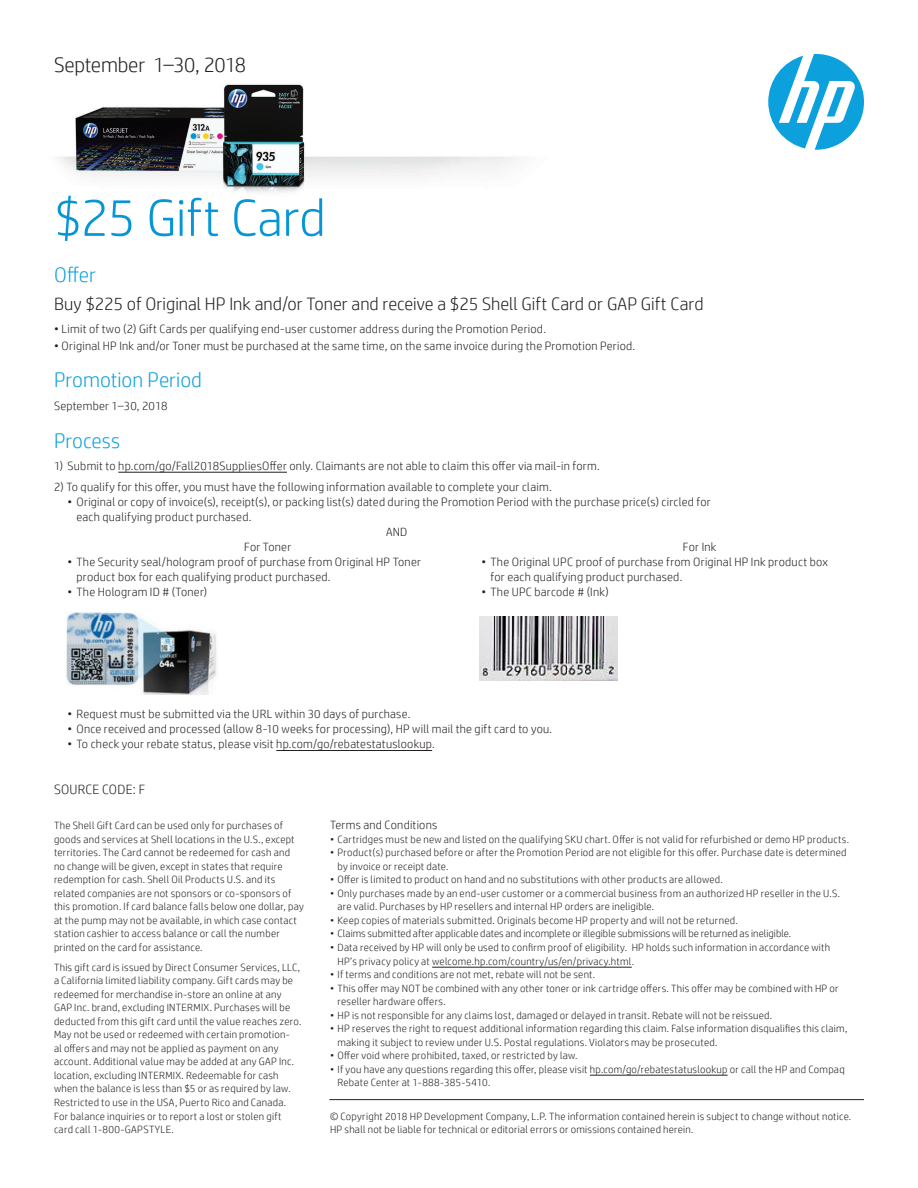
<style>
.page{position:relative;width:918px;height:1188px;background:#fff}
.page>*{position:absolute;margin:0;border:0;box-sizing:border-box;transform-origin:0 0}
.t1{font:300 52.35px "HP Simplified";letter-spacing:-.005em;color:#0696d7}
.t2{font:300 21px "HP Simplified";color:#0ca0dd}
.t3{font:300 21px "HP Simplified";letter-spacing:-.02em;color:#231f20}
.t4{font:300 18px "HP Simplified";letter-spacing:.005em;color:#231f20}
.t5{font:300 13.5px "HP Simplified";letter-spacing:.015em;color:#231f20}
.t6{font:300 12px/15px "HP Simplified";letter-spacing:.02em;color:#231f20}
.t7{font:300 10.5px/13.5px "HP Simplified";letter-spacing:.025em;color:#231f20}
.t8{font:300 10.5px "HP Simplified";letter-spacing:.005em;color:#231f20}
</style>
<div class="page">
<img style="left:59px;top:84px;width:458px;height:109px">
<hr style="left:118px;top:472px;width:169px;height:1px;background:#231f20">
<svg style="left:768px;top:54px;width:96px;height:96px"></svg>
<hr style="left:329px;top:1099px;width:535px;height:1px;background:#231f20">
<hr style="left:432px;top:967px;width:200px;height:1px;background:#231f20">
<hr style="left:590px;top:1075px;width:138px;height:1px;background:#231f20">
<hr style="left:276px;top:750px;width:156px;height:1px;background:#231f20">
<img style="left:480px;top:617px;width:138px;height:64px">
<img style="left:66px;top:611px;width:151px;height:83px">
<h2 class="t3" style="left:54px;top:53px;width:193px">September 1–30, 2018</h2>
<h1 class="t1" style="left:54px;top:188px;width:273px">$25 Gift Card</h1>
<h2 class="t2" style="left:54px;top:263px;width:44px">Offer</h2>
<h3 class="t4" style="left:54px;top:293px;width:651px">Buy $225 of Original HP Ink and/or Toner and receive a $25 Shell Gift Card or GAP Gift Card</h3>
<p class="t6" style="left:54px;top:321px;width:493px">• Limit of two (2) Gift Cards per qualifying end-user customer address during the Promotion Period.</p>
<p class="t6" style="left:54px;top:338px;width:583px">• Original HP Ink and/or Toner must be purchased at the same time, on the same invoice during the Promotion Period.</p>
<h2 class="t2" style="left:54px;top:368px;width:149px">Promotion Period</h2>
<p class="t6" style="left:54px;top:398px;width:115px">September 1–30, 2018</p>
<h2 class="t2" style="left:54px;top:429px;width:68px">Process</h2>
<p class="t6" style="left:54px;top:458px;width:547px">1) Submit to hp.com/go/Fall2018SuppliesOffer only. Claimants are not able to claim this offer via mail-in form.</p>
<p class="t6" style="left:54px;top:479px;width:499px">2) To qualify for this offer, you must have the following information available to complete your claim.</p>
<p class="t6" style="left:68px;top:494px;width:645px">• Original or copy of invoice(s), receipt(s), or packing list(s) dated during the Promotion Period with the purchase price(s) circled for</p>
<p class="t6" style="left:76px;top:509px;width:176px">each qualifying product purchased.</p>
<p class="t6" style="left:386px;top:524px;width:23px">AND</p>
<p class="t6" style="left:244px;top:540px;width:49px">For Toner</p>
<p class="t6" style="left:76px;top:555px;width:346px;text-indent:-9px">• The Security seal/hologram proof of purchase from Original HP Toner product box for each qualifying product purchased.</p>
<p class="t6" style="left:67px;top:585px;width:141px">• The Hologram ID # (Toner)</p>
<p class="t6" style="left:683px;top:540px;width:35px">For Ink</p>
<p class="t6" style="left:490px;top:555px;width:339px;text-indent:-9px">• The Original UPC proof of purchase from Original HP Ink product box for each qualifying product purchased.</p>
<p class="t6" style="left:481px;top:585px;width:129px">• The UPC barcode # (Ink)</p>
<p class="t6" style="left:68px;top:706px;width:344px">• Request must be submitted via the URL within 30 days of purchase.</p>
<p class="t6" style="left:68px;top:721px;width:486px">• Once received and processed (allow 8-10 weeks for processing), HP will mail the gift card to you.</p>
<p class="t6" style="left:68px;top:736px;width:369px">• To check your rebate status, please visit hp.com/go/rebatestatuslookup.</p>
<p class="t5" style="left:54px;top:782px;width:93px">SOURCE CODE: F</p>
<p class="t7" style="left:54px;top:819px;width:251px">The Shell Gift Card can be used only for purchases of goods and services at Shell locations in the U.S., except territories. The Card cannot be redeemed for cash and<br>no change will be given, except in states that require redemption for cash. Shell Oil Products U.S. and its related companies are not sponsors or co-sponsors of this promotion. If card balance falls below one dollar, pay at the pump may not be available, in which case contact station cashier to access balance or call the number printed on the card for assistance.</p>
<p class="t7" style="left:54px;top:960px;width:249px">This gift card is issued by Direct Consumer Services, LLC, a California limited liability company. Gift cards may be redeemed for merchandise in-store an online at any GAP Inc. brand, excluding INTERMIX. Purchases will be deducted from this gift card until the value reaches zero.<br>May not be used or redeemed with certain promotion-<br>al offers and may not be applied as payment on any account. Additional value may be added at any GAP Inc. location, excluding INTERMIX. Redeemable for cash when the balance is less than $5 or as required by law.<br>Restricted to use in the USA, Puerto Rico and Canada.<br>For balance inquiries or to report a lost or stolen gift card call 1-800-GAPSTYLE.</p>
<p class="t6" style="left:330px;top:818px;width:109px">Terms and Conditions</p>
<p class="t7" style="left:330px;top:832px;width:521px">• Cartridges must be new and listed on the qualifying SKU chart. Offer is not valid for refurbished or demo HP products.</p>
<p class="t7" style="left:338px;top:846px;width:510px;text-indent:-8px">• Product(s) purchased before or after the Promotion Period are not eligible for this offer. Purchase date is determined by invoice or receipt date.</p>
<p class="t7" style="left:330px;top:873px;width:394px">• Offer is limited to product on hand and no substitutions with other products are allowed.</p>
<p class="t7" style="left:338px;top:886px;width:504px;text-indent:-8px">• Only purchases made by an end-user customer or a commercial business from an authorized HP reseller in the U.S. are valid. Purchases by HP resellers and internal HP orders are ineligible.</p>
<p class="t7" style="left:330px;top:913px;width:409px">• Keep copies of materials submitted. Originals become HP property and will not be returned.</p>
<p class="t8" style="left:330px;top:928px;width:463px">• Claims submitted after applicable dates and incomplete or illegible submissions will be returned as ineligible.</p>
<p class="t7" style="left:338px;top:940px;width:494px;text-indent:-8px">• Data received by HP will only be used to confirm proof of eligibility. HP holds such information in accordance with<br>HP’s privacy policy at welcome.hp.com/country/us/en/privacy.html.</p>
<p class="t7" style="left:330px;top:967px;width:267px">• If terms and conditions are not met, rebate will not be sent.</p>
<p class="t7" style="left:338px;top:981px;width:503px;text-indent:-8px">• This offer may NOT be combined with any other toner or ink cartridge offers. This offer may be combined with HP or reseller hardware offers.</p>
<p class="t7" style="left:330px;top:1008px;width:444px">• HP is not responsible for any claims lost, damaged or delayed in transit. Rebate will not be reissued.</p>
<p class="t7" style="left:338px;top:1021px;width:511px;text-indent:-8px">• HP reserves the right to request additional information regarding this claim. False information disqualifies this claim, making it subject to review under U.S. Postal regulations. Violators may be prosecuted.</p>
<p class="t7" style="left:330px;top:1048px;width:249px">• Offer void where prohibited, taxed, or restricted by law.</p>
<p class="t7" style="left:338px;top:1062px;width:509px;text-indent:-8px">• If you have any questions regarding this offer, please visit hp.com/go/rebatestatuslookup or call the HP and Compaq<br>Rebate Center at 1-888-385-5410.</p>
<p class="t7" style="left:330px;top:1109px;width:523px">© Copyright 2018 HP Development Company, L.P. The information contained herein is subject to change without notice.<br>HP shall not be liable for technical or editorial errors or omissions contained herein.</p>
</div>
